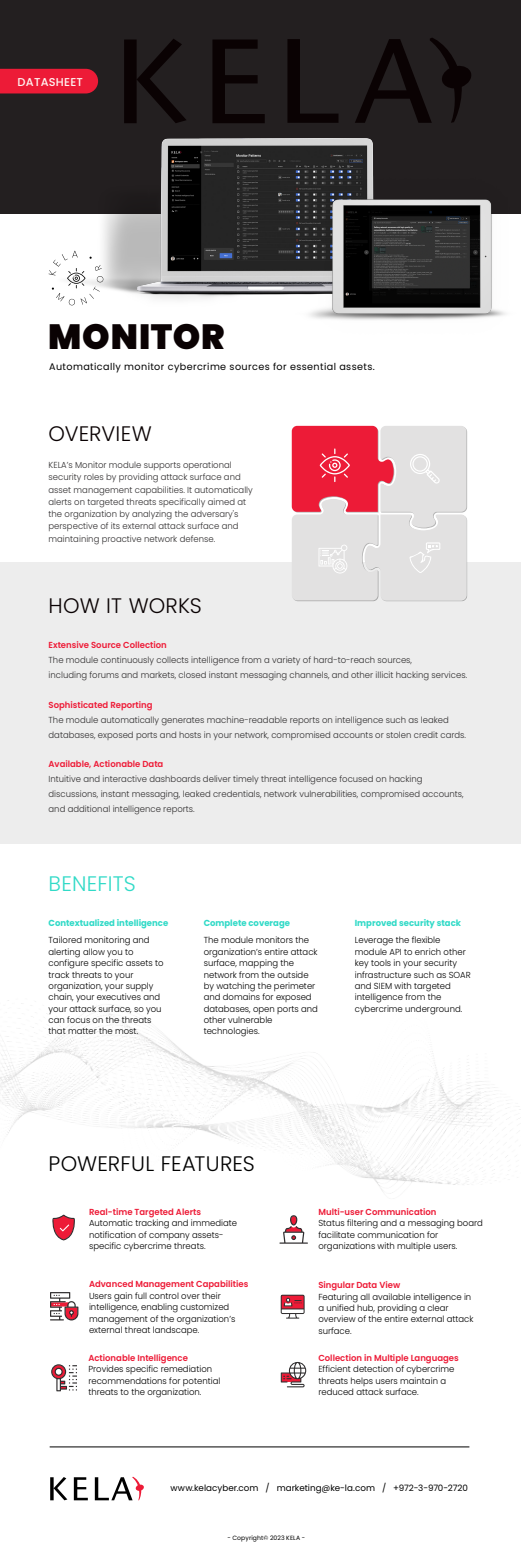
<style>
.page{position:relative;width:521px;height:1563px;background:#231f20}
.page>*{position:absolute;margin:0;border:0;box-sizing:border-box;transform-origin:0 0}
.t1{font:900 35px "Poppins";letter-spacing:.025em;color:#0a0203}
.t2{font:300 21px "Poppins";letter-spacing:.01em;color:#0a0203}
.t3{font:300 21px "Poppins";letter-spacing:.01em;color:#000}
.t4{font:300 21px "Poppins";letter-spacing:.005em;color:#31dac7}
.t5{font:500 11.38px "Poppins";letter-spacing:.02em;color:#fff5f2}
.t6{font:9.62px "Poppins";letter-spacing:.04em;color:#000}
.t7{font:300 8.75px/11.4px "Poppins";color:#000}
.t8{font:300 8.75px/12.2px "Poppins";color:#302e2f}
.t9{font:600 8.75px "Poppins";color:#ed1b37}
.t10{font:700 8.75px "Poppins";color:#31dac7}
.t11{font:8.75px "Poppins";letter-spacing:.005em;color:#000}
.t12{font:6.12px "Poppins";letter-spacing:.015em;color:#000}
</style>
<div class="page">
<div style="left:0;top:523px;width:521px;height:321px;background:#ededed"></div>
<div style="left:0;top:215px;width:521px;height:347px;background:#fff"></div>
<svg style="left:124px;top:39px;width:58px;height:49px"></svg>
<svg style="left:212px;top:40px;width:46px;height:48px"></svg>
<svg style="left:287px;top:39px;width:13px;height:49px"></svg>
<svg style="left:369px;top:38px;width:102px;height:85px"></svg>
<div style="left:0;top:69px;width:98px;height:24px;background:#ed1b37"></div>
<img style="left:57px;top:88px;width:353px;height:218px">
<div style="left:0;top:844px;width:521px;height:719px;background:#fff"></div>
<svg style="left:50px;top:1477px;width:17px;height:23px"></svg>
<svg style="left:74px;top:1477px;width:14px;height:23px"></svg>
<svg style="left:95px;top:1477px;width:49px;height:23px"></svg>
<hr style="left:50px;top:1447px;width:419px;height:1px;background:#000">
<svg style="left:51px;top:1364px;width:26px;height:27px"></svg>
<svg style="left:281px;top:1362px;width:25px;height:25px"></svg>
<svg style="left:281px;top:1295px;width:24px;height:23px"></svg>
<img style="left:282px;top:145px;width:239px;height:175px">
<svg style="left:292px;top:426px;width:175px;height:175px"></svg>
<img style="left:0;top:1000px;width:521px;height:244px">
<svg style="left:49px;top:251px;width:54px;height:54px"></svg>
<svg style="left:50px;top:1292px;width:28px;height:28px"></svg>
<h3 class="t5" style="left:18px;top:75px;width:67px">DATASHEET</h3>
<h1 class="t1" style="left:48px;top:316px;width:178px">MONITOR</h1>
<p class="t6" style="left:49px;top:361px;width:327px">Automatically monitor cybercrime sources for essential assets.</p>
<h2 class="t2" style="left:49px;top:421px;width:105px">OVERVIEW</h2>
<p class="t8" style="left:49px;top:459px;width:206px">KELA’s Monitor module supports operational security roles by providing attack surface and asset management capabilities. It automatically alerts on targeted threats specifically aimed at the organization by analyzing the adversary's perspective of its external attack surface and maintaining proactive network defense.</p>
<h2 class="t2" style="left:49px;top:594px;width:155px">HOW IT WORKS</h2>
<p class="t9" style="left:49px;top:640px;width:120px">Extensive Source Collection</p>
<p class="t8" style="left:49px;top:653px;width:420px;line-height:14.9px">The module continuously collects intelligence from a variety of hard-to-reach sources,<br>including forums and markets, closed instant messaging channels, and other illicit hacking services.</p>
<p class="t9" style="left:49px;top:700px;width:106px">Sophisticated Reporting</p>
<p class="t8" style="left:49px;top:712px;width:419px;line-height:14.9px">The module automatically generates machine-readable reports on intelligence such as leaked databases, exposed ports and hosts in your network, compromised accounts or stolen credit cards.</p>
<p class="t9" style="left:49px;top:759px;width:116px">Available, Actionable Data</p>
<p class="t8" style="left:49px;top:772px;width:417px;line-height:14.9px">Intuitive and interactive dashboards deliver timely threat intelligence focused on hacking discussions, instant messaging, leaked credentials, network vulnerabilities, compromised accounts, and additional intelligence reports.</p>
<h2 class="t4" style="left:49px;top:872px;width:89px">BENEFITS</h2>
<p class="t10" style="left:49px;top:918px;width:121px">Contextualized intelligence</p>
<p class="t7" style="left:49px;top:935px;width:117px">Tailored monitoring and alerting allow you to configure specific assets to track threats to your organization, your supply chain, your executives and your attack surface, so you can focus on the threats that matter the most.</p>
<p class="t10" style="left:204px;top:918px;width:88px">Complete coverage</p>
<p class="t7" style="left:204px;top:935px;width:116px">The module monitors the organization’s entire attack surface, mapping the network from the outside by watching the perimeter and domains for exposed databases, open ports and other vulnerable technologies.</p>
<p class="t10" style="left:355px;top:918px;width:108px">Improved security stack</p>
<p class="t7" style="left:355px;top:935px;width:117px">Leverage the flexible module API to enrich other key tools in your security infrastructure such as SOAR and SIEM with targeted intelligence from the cybercrime underground.</p>
<h2 class="t3" style="left:49px;top:1151px;width:208px">POWERFUL FEATURES</h2>
<p class="t9" style="left:89px;top:1207px;width:113px">Real-time Targeted Alerts</p>
<p class="t7" style="left:89px;top:1217px;width:150px">Automatic tracking and immediate notification of company assets&shy;specific cybercrime threats.</p>
<p class="t9" style="left:89px;top:1279px;width:161px">Advanced Management Capabilities</p>
<p class="t7" style="left:89px;top:1290px;width:148px">Users gain full control over their intelligence, enabling customized management of the organization’s external threat landscape.</p>
<p class="t9" style="left:88px;top:1353px;width:101px">Actionable Intelligence</p>
<p class="t7" style="left:88px;top:1363px;width:133px">Provides specific remediation recommendations for potential threats to the organization.</p>
<p class="t9" style="left:318px;top:1207px;width:119px">Multi-user Communication</p>
<p class="t7" style="left:318px;top:1217px;width:166px">Status filtering and a messaging board facilitate communication for organizations with multiple users.</p>
<p class="t9" style="left:318px;top:1280px;width:83px">Singular Data View</p>
<p class="t7" style="left:318px;top:1291px;width:157px">Featuring all available intelligence in a unified hub, providing a clear overview of the entire external attack surface.</p>
<p class="t9" style="left:318px;top:1353px;width:142px">Collection in Multiple Languages</p>
<p class="t7" style="left:318px;top:1363px;width:138px">Efficient detection of cybercrime threats helps users maintain a reduced attack surface.</p>
<p class="t11" style="left:170px;top:1482px;width:299px">www.kelacyber.com / marketing@ke-la.com / +972-3-970-2720</p>
<p class="t12" style="left:227px;top:1534px;width:79px">- Copyright© 2023 KELA -</p>
</div>
